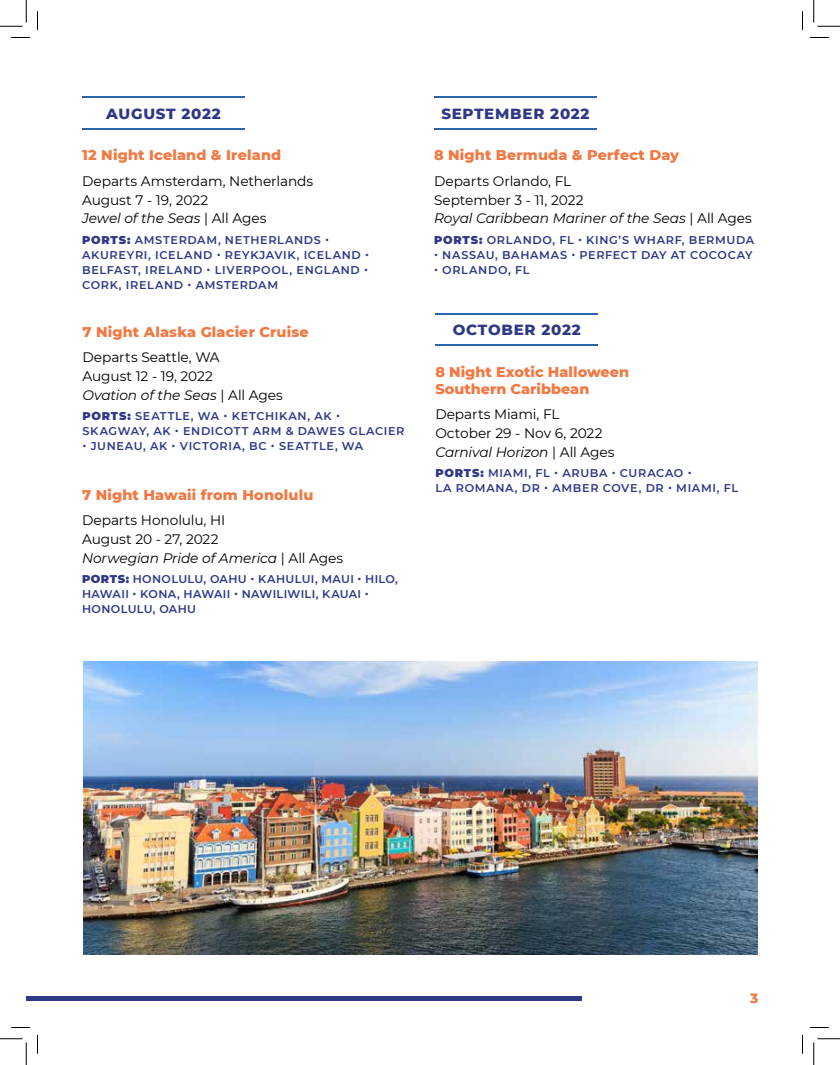
<style>
.page{position:relative;width:840px;height:1065px;background:#fff}
.page>*{position:absolute;margin:0;border:0;box-sizing:border-box;transform-origin:0 0}
.t1{font:800 15px "Montserrat";letter-spacing:.05em;color:#2d3887}
.t2{font:800 14.38px/17.2px "Montserrat";letter-spacing:.01em;color:#f27741}
.t3{font:13.75px/18.8px "Montserrat";letter-spacing:-.01em;color:#000}
.t4{font:800 13.75px "Montserrat";color:#f27741}
.t5{font:600 11.25px/15px "Montserrat";letter-spacing:.055em;color:#2d3887}
.t6{font:600 11.25px/15px "Montserrat";letter-spacing:.03em;color:#2d3887}
.s1{font-style:italic}
.s2{font-weight:900}
</style>
<div class="page">
<img style="left:83px;top:661px;width:674px;height:293px">
<hr style="left:82px;top:97px;width:163px;height:1px;background:#2d65ad">
<hr style="left:82px;top:128px;width:163px;height:1px;background:#2d65ad">
<hr style="left:434px;top:97px;width:163px;height:1px;background:#2d65ad">
<hr style="left:434px;top:128px;width:163px;height:1px;background:#2d65ad">
<hr style="left:435px;top:313px;width:163px;height:1px;background:#2d65ad">
<hr style="left:435px;top:344px;width:163px;height:2px;background:#2d65ad">
<div style="left:26px;top:996px;width:12px;height:5px;background:#2d3887"></div>
<div style="left:38px;top:996px;width:544px;height:5px;background:#2d3887"></div>
<svg style="left:11px;top:37px;width:19px;height:1px"></svg>
<svg style="left:810px;top:37px;width:19px;height:1px"></svg>
<svg style="left:11px;top:1027px;width:19px;height:1px"></svg>
<svg style="left:810px;top:1027px;width:19px;height:1px"></svg>
<svg style="left:37px;top:11px;width:1px;height:19px"></svg>
<svg style="left:37px;top:1035px;width:1px;height:19px"></svg>
<svg style="left:802px;top:11px;width:1px;height:19px"></svg>
<svg style="left:802px;top:1035px;width:1px;height:19px"></svg>
<svg style="left:0;top:0;width:27px;height:27px"></svg>
<svg style="left:0;top:1039px;width:27px;height:26px"></svg>
<svg style="left:814px;top:0;width:26px;height:27px"></svg>
<svg style="left:814px;top:1039px;width:26px;height:26px"></svg>
<h1 class="t1" style="left:106px;top:103px;width:116px">AUGUST 2022</h1>
<p class="t2" style="left:82px;top:146px;width:201px">12 Night Iceland &amp; Ireland</p>
<p class="t3" style="left:82px;top:171px;width:233px">Departs Amsterdam, Netherlands<br>August 7 - 19, 2022<br><span class="s1">Jewel of the Seas</span> | All Ages</p>
<p class="t5" style="left:82px;top:232px;width:288px"><span class="s2">PORTS:</span> AMSTERDAM, NETHERLANDS • AKUREYRI, ICELAND • REYKJAVIK, ICELAND • BELFAST, IRELAND • LIVERPOOL, ENGLAND • CORK, IRELAND • AMSTERDAM</p>
<p class="t2" style="left:82px;top:322px;width:228px">7 Night Alaska Glacier Cruise</p>
<p class="t3" style="left:82px;top:347px;width:202px">Departs Seattle, WA<br>August 12 - 19, 2022<br><span class="s1">Ovation of the Seas</span> | All Ages</p>
<p class="t5" style="left:82px;top:408px;width:323px"><span class="s2">PORTS:</span> SEATTLE, WA • KETCHIKAN, AK •<br>SKAGWAY, AK • ENDICOTT ARM &amp; DAWES GLACIER</p>
<p class="t5" style="left:82px;top:438px;width:282px">• JUNEAU, AK • VICTORIA, BC • SEATTLE, WA</p>
<p class="t2" style="left:82px;top:485px;width:233px">7 Night Hawaii from Honolulu</p>
<p class="t3" style="left:82px;top:511px;width:263px">Departs Honolulu, HI<br>August 20 - 27, 2022<br><span class="s1">Norwegian Pride of America</span> | All Ages</p>
<p class="t6" style="left:82px;top:571px;width:317px"><span class="s2">PORTS:</span> HONOLULU, OAHU • KAHULUI, MAUI • HILO,<br>HAWAII • KONA, HAWAII • NAWILIWILI, KAUAI •<br>HONOLULU, OAHU</p>
<h1 class="t1" style="left:441px;top:103px;width:150px">SEPTEMBER 2022</h1>
<p class="t2" style="left:434px;top:146px;width:247px">8 Night Bermuda &amp; Perfect Day</p>
<p class="t3" style="left:434px;top:171px;width:319px">Departs Orlando, FL<br>September 3 - 11, 2022<br><span class="s1">Royal Caribbean Mariner of the Seas</span> | All Ages</p>
<p class="t5" style="left:434px;top:232px;width:322px"><span class="s2">PORTS:</span> ORLANDO, FL • KING’S WHARF, BERMUDA</p>
<p class="t5" style="left:434px;top:247px;width:320px">• NASSAU, BAHAMAS • PERFECT DAY AT COCOCAY</p>
<p class="t5" style="left:434px;top:262px;width:97px">• ORLANDO, FL</p>
<h1 class="t1" style="left:453px;top:319px;width:130px">OCTOBER 2022</h1>
<p class="t2" style="left:435px;top:362px;width:195px">8 Night Exotic Halloween<br>Southern Caribbean</p>
<p class="t3" style="left:435px;top:405px;width:181px">Departs Miami, FL<br>October 29 - Nov 6, 2022<br><span class="s1">Carnival Horizon</span> | All Ages</p>
<p class="t5" style="left:435px;top:465px;width:304px"><span class="s2">PORTS:</span> MIAMI, FL • ARUBA • CURACAO •<br>LA ROMANA, DR • AMBER COVE, DR • MIAMI, FL</p>
<p class="t4" style="left:750px;top:988px;width:10px">3</p>
</div>
